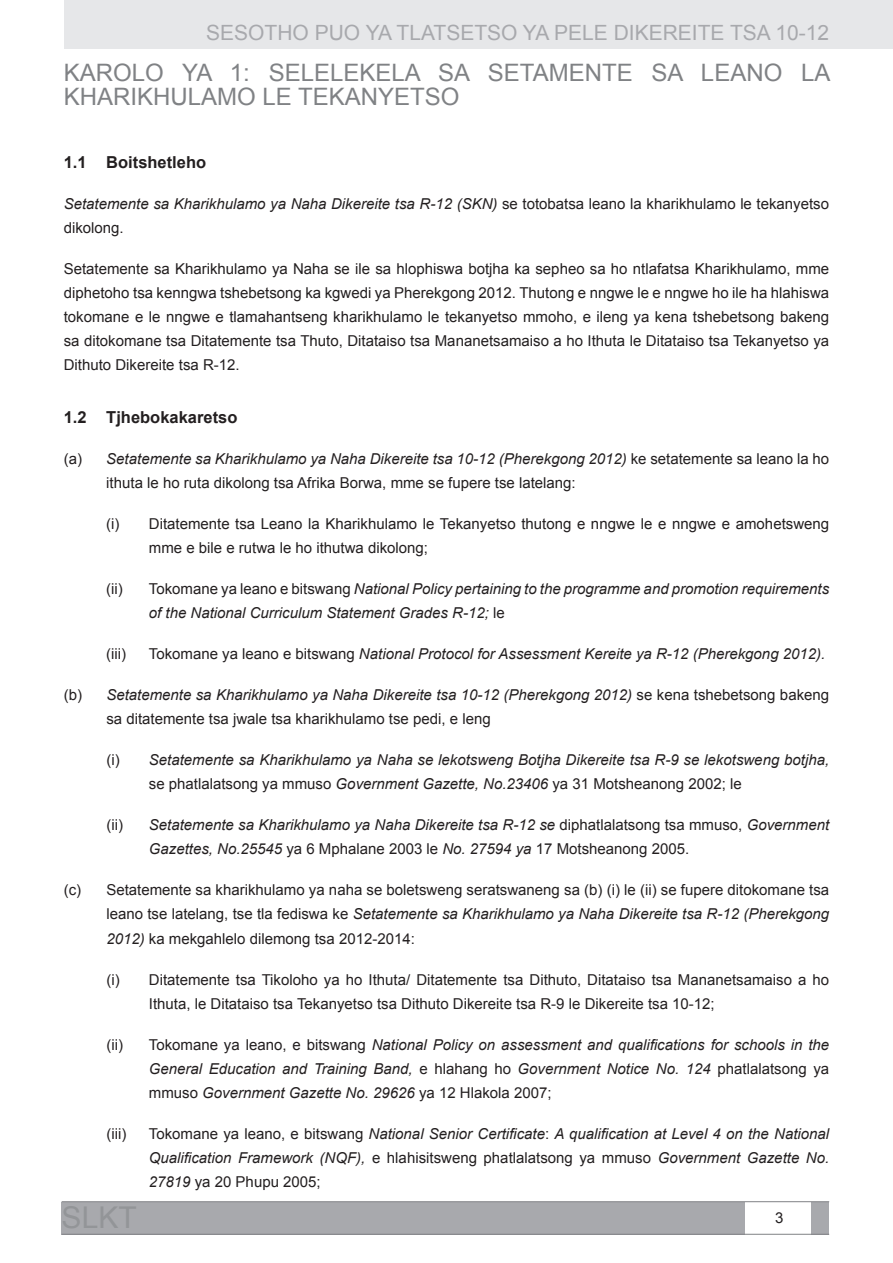
<style>
.page{position:relative;width:893px;height:1263px;background:#fff}
.page>*{position:absolute;margin:0;border:0;box-sizing:border-box;transform-origin:0 0}
.t1{font:30px "Arial";color:#939598}
.t2{font:24px/24px "Arial";color:#808285}
.t3{font:21px "Arial";color:#a8a9ad}
.t4{font:700 16.5px "Arial";color:#231f20}
.t5{font:15px/24px "Arial";color:#231f20}
.t6{font:italic 15px/24px "Arial";color:#231f20}
.s1{font-style:normal}
.s2{font-style:italic}
</style>
<div class="page">
<div style="left:64px;top:0;width:829px;height:49px;background:#e6e7e9"></div>
<div style="left:62px;top:1202px;width:683px;height:32px;background:#a8a9ad"></div>
<div style="left:812px;top:1202px;width:17px;height:32px;background:#a8a9ad"></div>
<hr style="left:62px;top:1234px;width:767px;height:1px;background:#808285">
<hr style="left:62px;top:1201px;width:767px;height:1px;background:#808285">
<h3 class="t3" style="left:206px;top:21px;width:624px">SESOTHO PUO YA TLATSETSO YA PELE DIKEREITE TSA 10-12</h3>
<h2 class="t2" style="left:64px;top:61px;width:768px">KAROLO YA 1: SELELEKELA SA SETAMENTE SA LEANO LA<br>KHARI KH ULAMO LE TEKANYETSO</h2>
<p class="t4" style="left:64px;top:152px;width:144px">1.1 Boitshetleho</p>
<p class="t6" style="left:64px;top:191px;width:767px">Setatemente sa Kharikhulamo ya Naha Dikereite tsa R-12 (SKN) <span class="s1">se totobatsa leano la kharikhulamo le tekanyetso dikolong.</span></p>
<p class="t5" style="left:64px;top:256px;width:767px;text-align:justify">Setatemente sa Kharikhulamo ya Naha se ile sa hlophiswa botjha ka sepheo sa ho ntlafatsa Kharikhulamo, mme diphetoho tsa kenngwa tshebetsong ka kgwedi ya Pherekgong 2012. Thutong e nngwe le e nngwe ho ile ha hlahiswa tokomane e le nngwe e tlamahantseng kharikhulamo le tekanyetso mmoho, e ileng ya kena tshebetsong bakeng sa ditokomane tsa Ditatemente tsa Thuto, Ditataiso tsa Mananetsamaiso a ho Ithuta le Ditataiso tsa Tekanyetso ya Dithuto Dikereite tsa R-12.</p>
<p class="t4" style="left:64px;top:408px;width:175px">1.2 Tjhebokakaretso</p>
<p class="t5" style="left:106px;top:447px;width:724px;text-indent:-43px">(a) <span class="s2">Setatemente sa Kharikhulamo ya Naha Dikereite tsa 10-12 (Pherekgong 2012)</span> ke setatemente sa leano la ho ithuta le ho ruta dikolong tsa Afrika Borwa, mme se fupere tse latelang:</p>
<p class="t5" style="left:149px;top:512px;width:682px;text-indent:-43px">(i) Ditatemente tsa Leano la Kharikhulamo le Tekanyetso thutong e nngwe le e nngwe e amohetsweng mme e bile e rutwa le ho ithutwa dikolong;</p>
<p class="t6" style="left:149px;top:577px;width:682px;text-indent:-43px"><span class="s1">(ii) Tokomane ya leano e bitswang</span> National Policy pertaining to the programme and promotion requirements of the National Curriculum Statement Grades R-12; <span class="s1">le</span></p>
<p class="t5" style="left:106px;top:642px;width:21px">(iii)</p>
<p class="t6" style="left:149px;top:642px;width:678px"><span class="s1">Tokomane ya leano e bitswang</span> National Protocol for Assessment Kereite ya R-12 (Pherekgong 2012).</p>
<p class="t5" style="left:106px;top:683px;width:724px;text-indent:-43px">(b) <span class="s2">Setatemente sa Kharikhulamo ya Naha Dikereite tsa 10-12 (Pherekgong 2012)</span> se kena tshebetsong bakeng sa ditatemente tsa jwale tsa kharikhulamo tse pedi, e leng</p>
<p class="t6" style="left:149px;top:748px;width:682px;text-indent:-43px"><span class="s1">(i)</span> Setatemente sa Kharikhulamo ya Naha se lekotsweng Botjha Dikereite tsa R-9 se lekotsweng botjha, <span class="s1">se phatlalatsong ya mmuso</span> Government Gazette, No.23406 <span class="s1">ya 31 Motsheanong 2002; le</span></p>
<p class="t6" style="left:149px;top:813px;width:682px;text-indent:-43px"><span class="s1">(ii)</span> Setatemente sa Kharikhulamo ya Naha Dikereite tsa R-12 se <span class="s1">diphatlalatsong tsa mmuso,</span> Government<br>Gazettes, No.25545 <span class="s1">ya 6 Mphalane 2003 le</span> No. 27594 ya <span class="s1">17 Motsheanong 2005.</span></p>
<p class="t5" style="left:106px;top:878px;width:724px;text-align:justify;text-indent:-43px">(c) Setatemente sa kharikhulamo ya naha se boletsweng seratswaneng sa (b) (i) le (ii) se fupere ditokomane tsa leano tse latelang, tse tla fediswa ke <span class="s2">Setatemente sa Kharikhulamo ya Naha Dikereite tsa R-12 (Pherekgong 2012)</span> ka mekgahlelo dilemong tsa 2012-2014:</p>
<p class="t5" style="left:149px;top:967px;width:682px;text-indent:-43px">(i) Ditatemente tsa Tikoloho ya ho Ithuta/ Ditatemente tsa Dithuto, Ditataiso tsa Mananetsamaiso a ho<br>Ithuta, le Ditataiso tsa Tekanyetso tsa Dithuto Dikereite tsa R-9 le Dikereite tsa 10-12;</p>
<p class="t6" style="left:149px;top:1032px;width:682px;text-align:justify;text-indent:-43px"><span class="s1">(ii) Tokomane ya leano, e bitswang</span> National Policy on assessment and qualifications for schools in the General Education and Training Band, <span class="s1">e hlahang ho</span> Government Notice No. 124 <span class="s1">phatlalatsong ya mmuso</span> Government Gazette No. 29626 <span class="s1">ya 12 H lakola 2007;</span></p>
<p class="t5" style="left:106px;top:1121px;width:21px">(iii)</p>
<p class="t6" style="left:149px;top:1121px;width:682px;text-align:justify"><span class="s1">Tokomane ya leano, e bitswang</span> National Senior Certificate<span class="s1">:</span> A qualification at Level 4 on the National Qualification Framework (NQF), <span class="s1">e hlahisitsweng phatlalatsong ya mmuso</span> Government Gazette No.<br>27819 <span class="s1">ya 20 Phupu 2005;</span></p>
<h1 class="t1" style="left:62px;top:1201px;width:77px">SLKT</h1>
<p class="t5" style="left:775px;top:1205px;width:10px">3</p>
</div>
